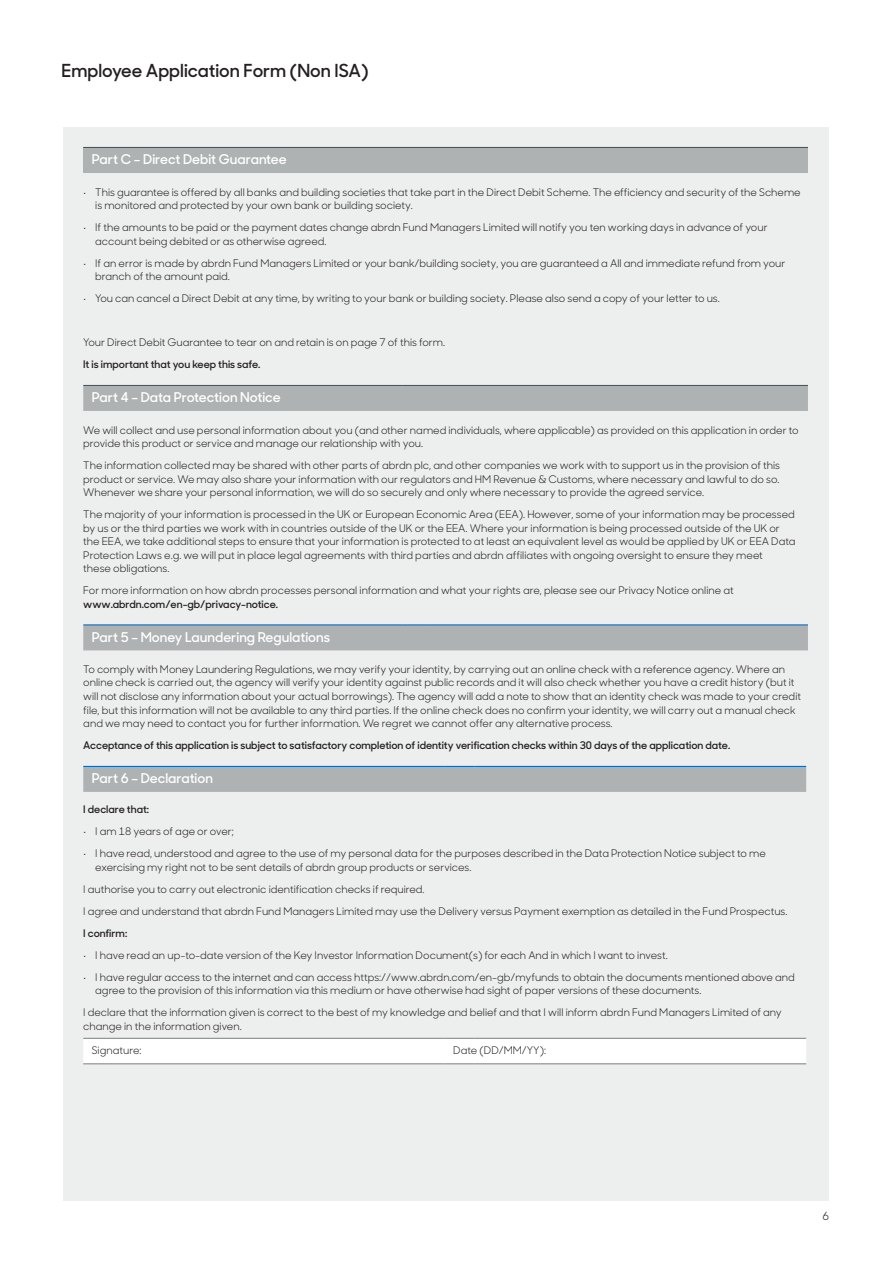
<style>
.page{position:relative;width:893px;height:1263px;background:#fff}
.page>*{position:absolute;margin:0;border:0;box-sizing:border-box;transform-origin:0 0}
.t1{font:600 18px "Sharp Sans Display No 1";color:#231f20}
.t2{font:600 13.5px "Sharp Sans Display No 1";color:#fff}
.t3{font:11.25px "Sharp Sans Display No 1";color:#231f20}
.t4{font:10.5px/13.5px "Sharp Sans Display No 1";color:#231f20}
.t5{font:600 10.5px "Sharp Sans Display No 1";color:#231f20}
</style>
<div class="page">
<div style="left:64px;top:128px;width:765px;height:1073px;background:#edeeee"></div>
<div style="left:83px;top:147px;width:725px;height:26px;background:#aeb2b2"></div>
<hr style="left:83px;top:147px;width:725px;height:1px;background:#0160ad">
<div style="left:83px;top:386px;width:725px;height:25px;background:#aeb2b2"></div>
<hr style="left:83px;top:385px;width:319px;height:1px;background:#0160ad">
<hr style="left:402px;top:385px;width:30px;height:1px;background:#0160ad">
<hr style="left:432px;top:385px;width:376px;height:1px;background:#0160ad">
<div style="left:83px;top:625px;width:725px;height:25px;background:#aeb2b2"></div>
<hr style="left:83px;top:624px;width:319px;height:1px;background:#0160ad">
<hr style="left:402px;top:624px;width:30px;height:1px;background:#0160ad">
<hr style="left:432px;top:624px;width:376px;height:1px;background:#0160ad">
<div style="left:83px;top:1038px;width:723px;height:26px;background:#fff"></div>
<hr style="left:474px;top:1063px;width:332px;height:1px;background:#7b8080">
<div style="left:83px;top:766px;width:723px;height:26px;background:#aeb2b2"></div>
<hr style="left:474px;top:766px;width:332px;height:1px;background:#0160ad">
<h1 class="t1" style="left:62px;top:57px;width:308px">Employee Application Form (Non ISA)</h1>
<p class="t2" style="left:92px;top:149px;width:197px">Part C – Direct Debit Guarantee</p>
<p class="t4" style="left:95px;top:184px;width:707px;text-indent:-12px">• This guarantee is offered by all banks and building societies that take part in the Direct Debit Scheme. The efficiency and security of the Scheme is monitored and protected by your own bank or building society.</p>
<p class="t4" style="left:95px;top:220px;width:674px;text-indent:-12px">• If the amounts to be paid or the payment dates change abrdn Fund Managers Limited will notify you ten working days in advance of your account being debited or as otherwise agreed.</p>
<p class="t4" style="left:95px;top:255px;width:692px;text-indent:-12px">• If an error is made by abrdn Fund Managers Limited or your bank/building society, you are guaranteed a All and immediate refund from your branch of the amount paid.</p>
<p class="t4" style="left:83px;top:291px;width:638px">• You can cancel a Direct Debit at any time, by writing to your bank or building society. Please also send a copy of your letter to us.</p>
<p class="t4" style="left:83px;top:335px;width:363px">Your Direct Debit Guarantee to tear on and retain is on page 7 of this form.</p>
<p class="t5" style="left:83px;top:356px;width:179px">It is important that you keep this safe.</p>
<p class="t2" style="left:92px;top:387px;width:190px">Part 4 – Data Protection Notice</p>
<p class="t4" style="left:83px;top:422px;width:717px">We will collect and use personal information about you (and other named individuals, where applicable) as provided on this application in order to provide this product or service and manage our relationship with you.</p>
<p class="t4" style="left:83px;top:458px;width:698px;text-align:justify">The information collected may be shared with other parts of abrdn plc, and other companies we work with to support us in the provision of this product or service. We may also share your information with our regulators and HM Revenue &amp; Customs, where necessary and lawful to do so.<br>Whenever we share your personal information, we will do so securely and only where necessary to provide the agreed service.</p>
<p class="t4" style="left:83px;top:507px;width:714px">The majority of your information is processed in the UK or European Economic Area (EEA). However, some of your information may be processed by us or the third parties we work with in countries outside of the UK or the EEA. Where your information is being processed outside of the UK or the EEA, we take additional steps to ensure that your information is protected to at least an equivalent level as would be applied by UK or EEA Data Protection Laws e.g. we will put in place legal agreements with third parties and abrdn affiliates with ongoing oversight to ensure they meet<br>these obligations.</p>
<p class="t4" style="left:83px;top:583px;width:652px">For more information on how abrdn processes personal information and what your rights are, please see our Privacy Notice online at</p>
<p class="t5" style="left:83px;top:596px;width:196px">www.abrdn.com/en-gb/privacy-notice.</p>
<p class="t2" style="left:92px;top:626px;width:240px">Part 5 – Money Laundering Regulations</p>
<p class="t4" style="left:83px;top:662px;width:719px">To comply with Money Laundering Regulations, we may verify your identity, by carrying out an online check with a reference agency. Where an online check is carried out, the agency will verify your identity against public records and it will also check whether you have a credit history (but it will not disclose any information about your actual borrowings). The agency will add a note to show that an identity check was made to your credit file, but this information will not be available to any third parties. If the online check does no confirm your identity, we will carry out a manual check and we may need to contact you for further information. We regret we cannot offer any alternative process.</p>
<p class="t5" style="left:83px;top:737px;width:648px">Acceptance of this application is subject to satisfactory completion of identity verification checks within 30 days of the application date.</p>
<p class="t2" style="left:92px;top:768px;width:123px">Part 6 – Declaration</p>
<p class="t5" style="left:83px;top:801px;width:67px">I declare that:</p>
<p class="t4" style="left:83px;top:824px;width:152px">• I am 18 years of age or over;</p>
<p class="t4" style="left:95px;top:846px;width:672px;text-indent:-12px">• I have read, understood and agree to the use of my personal data for the purposes described in the Data Protection Notice subject to me exercising my right not to be sent details of abrdn group products or services.</p>
<p class="t4" style="left:83px;top:877px;width:706px;line-height:22px">I authorise you to carry out electronic identification checks if required.<br>I agree and understand that abrdn Fund Managers Limited may use the Delivery versus Payment exemption as detailed in the Fund Prospectus.</p>
<p class="t5" style="left:83px;top:925px;width:45px">I confirm:</p>
<p class="t4" style="left:83px;top:947px;width:586px">• I have read an up-to-date version of the Key Investor Information Document(s) for each And in which I want to invest.</p>
<p class="t4" style="left:95px;top:969px;width:701px;text-indent:-12px">• I have regular access to the internet and can access https://www.abrdn.com/en-gb/myfunds to obtain the documents mentioned above and agree to the provision of this information via this medium or have otherwise had sight of paper versions of these documents.</p>
<p class="t4" style="left:83px;top:1005px;width:700px">I declare that the information given is correct to the best of my knowledge and belief and that I will inform abrdn Fund Managers Limited of any change in the information given.</p>
<p class="t4" style="left:92px;top:1042px;width:51px">Signature:</p>
<p class="t4" style="left:453px;top:1042px;width:94px">Date (DD/MM/YY):</p>
<p class="t3" style="left:823px;top:1207px;width:8px">6</p>
</div>
